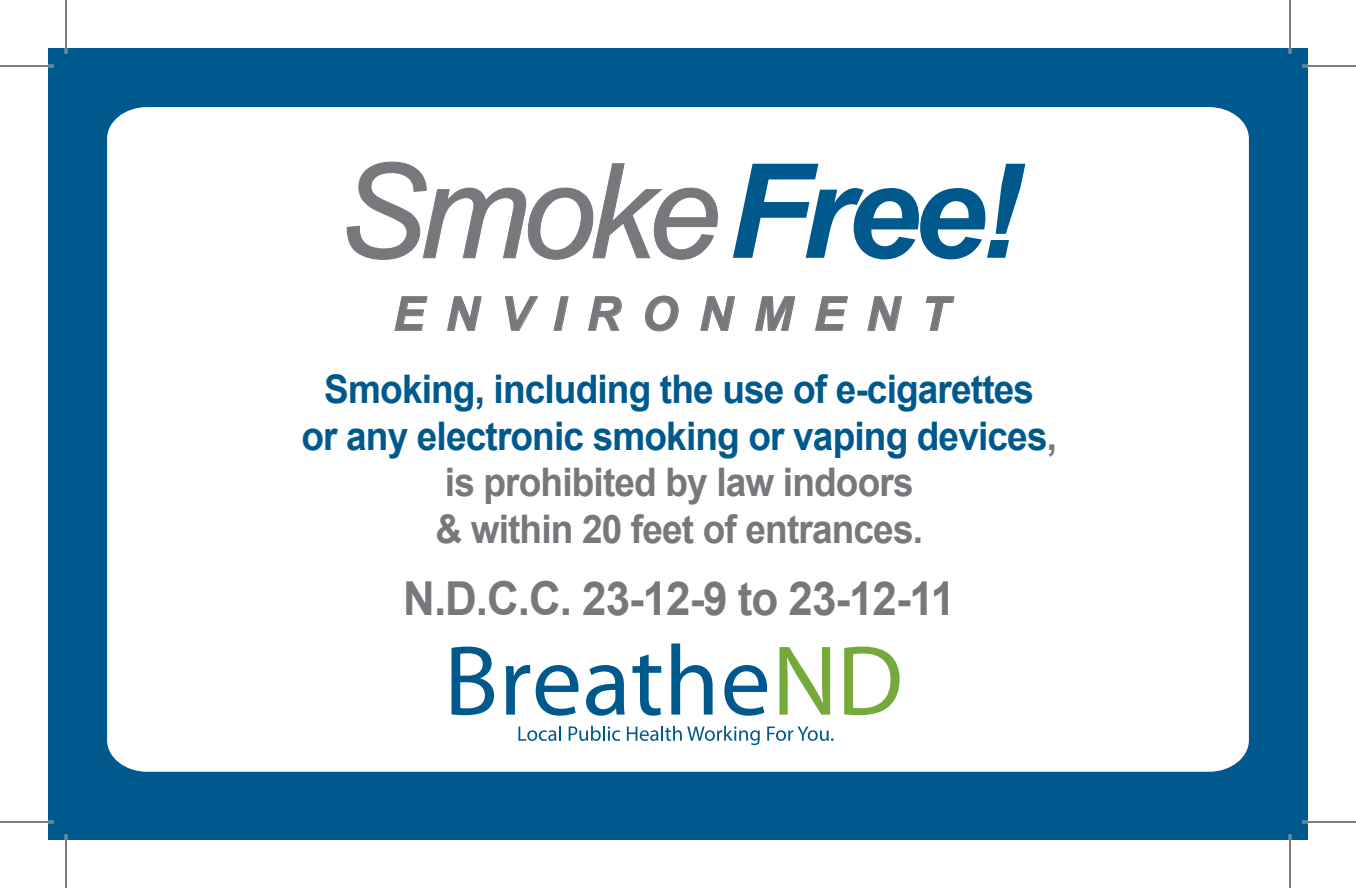
<style>
.page{position:relative;width:1356px;height:888px;background:#fff}
.page>*{position:absolute;margin:0;border:0;box-sizing:border-box;transform-origin:0 0}
.t1{font:italic 131.4px "Arial";letter-spacing:-.05em;color:#76787b}
.t2{font:700 46.8px "Arial";letter-spacing:-.025em;color:#76787b;scale:.94 1}
.t3{font:italic 700 46.8px "Arial";letter-spacing:.45em;color:#76787b}
.t4{font:700 39.4px/46.8px "Arial";letter-spacing:-.025em;color:#00598c;text-align:center;scale:.94 1}
.s1{font-weight:700;color:#00598c}
.s2{color:#76787b}
</style>
<div class="page">
<div style="left:48px;top:48px;width:1260px;height:791px;background:#00598c"></div>
<div style="left:107px;top:107px;width:1142px;height:665px;background:#fff"></div>
<svg style="left:779px;top:647px;width:51px;height:68px;background:#bed7a3"></svg>
<svg style="left:844px;top:647px;width:56px;height:68px;background:#c7dcaf"></svg>
<svg style="left:506px;top:665px;width:24px;height:50px"></svg>
<svg style="left:536px;top:665px;width:42px;height:51px"></svg>
<svg style="left:586px;top:665px;width:39px;height:51px"></svg>
<svg style="left:633px;top:655px;width:28px;height:61px"></svg>
<svg style="left:671px;top:643px;width:42px;height:72px"></svg>
<svg style="left:724px;top:665px;width:43px;height:51px"></svg>
<svg style="left:452px;top:647px;width:42px;height:68px"></svg>
<svg style="left:518px;top:726px;width:43px;height:15px"></svg>
<svg style="left:569px;top:726px;width:51px;height:15px"></svg>
<svg style="left:627px;top:726px;width:133px;height:19px;background:#c1d7e3"></svg>
<svg style="left:767px;top:727px;width:67px;height:14px"></svg>
<svg style="left:395px;top:297px;width:32px;height:34px"></svg>
<svg style="left:447px;top:297px;width:34px;height:34px"></svg>
<svg style="left:505px;top:297px;width:33px;height:34px"></svg>
<svg style="left:554px;top:297px;width:14px;height:34px"></svg>
<svg style="left:588px;top:297px;width:34px;height:34px"></svg>
<svg style="left:645px;top:296px;width:33px;height:35px"></svg>
<svg style="left:701px;top:297px;width:34px;height:34px"></svg>
<svg style="left:755px;top:297px;width:40px;height:34px"></svg>
<svg style="left:815px;top:297px;width:33px;height:34px"></svg>
<svg style="left:868px;top:297px;width:34px;height:34px"></svg>
<svg style="left:926px;top:297px;width:28px;height:34px"></svg>
<svg style="left:347px;top:162px;width:371px;height:98px;background:#f6f6f6"></svg>
<hr style="left:0;top:65px;width:54px;height:2px;background:#fff">
<hr style="left:1302px;top:65px;width:54px;height:2px;background:#fff">
<hr style="left:0;top:821px;width:54px;height:2px;background:#fff">
<hr style="left:1302px;top:821px;width:54px;height:2px;background:#fff">
<hr style="left:65px;top:0;width:2px;height:54px;background:#fff">
<hr style="left:65px;top:834px;width:2px;height:54px;background:#fff">
<hr style="left:1289px;top:0;width:2px;height:54px;background:#fff">
<hr style="left:1289px;top:834px;width:2px;height:54px;background:#fff">
<hr style="left:0;top:66px;width:54px;height:1px;background:#000">
<hr style="left:1302px;top:66px;width:54px;height:1px;background:#000">
<hr style="left:0;top:822px;width:54px;height:1px;background:#000">
<hr style="left:1302px;top:822px;width:54px;height:1px;background:#000">
<hr style="left:66px;top:0;width:1px;height:54px;background:#000">
<hr style="left:66px;top:834px;width:1px;height:54px;background:#000">
<hr style="left:1290px;top:0;width:1px;height:54px;background:#000">
<hr style="left:1290px;top:834px;width:1px;height:54px;background:#000">
<h1 class="t1" style="left:338px;top:127px;width:686px">Smoke<span class="s1">Free!</span></h1>
<p class="t3" style="left:393px;top:283px;width:558px">ENVIRONMENT</p>
<p class="t4" style="left:301px;top:367px;width:805px">Smoking, including the use of e-cigarettes or any electronic smoking or vaping devices<span class="s2">, is prohibited by law indoors<br>&amp; within 20 feet of entrances.</span></p>
<p class="t2" style="left:403px;top:567px;width:589px">N.D.C.C. 23-12-9 to 23-12-11</p>
</div>
